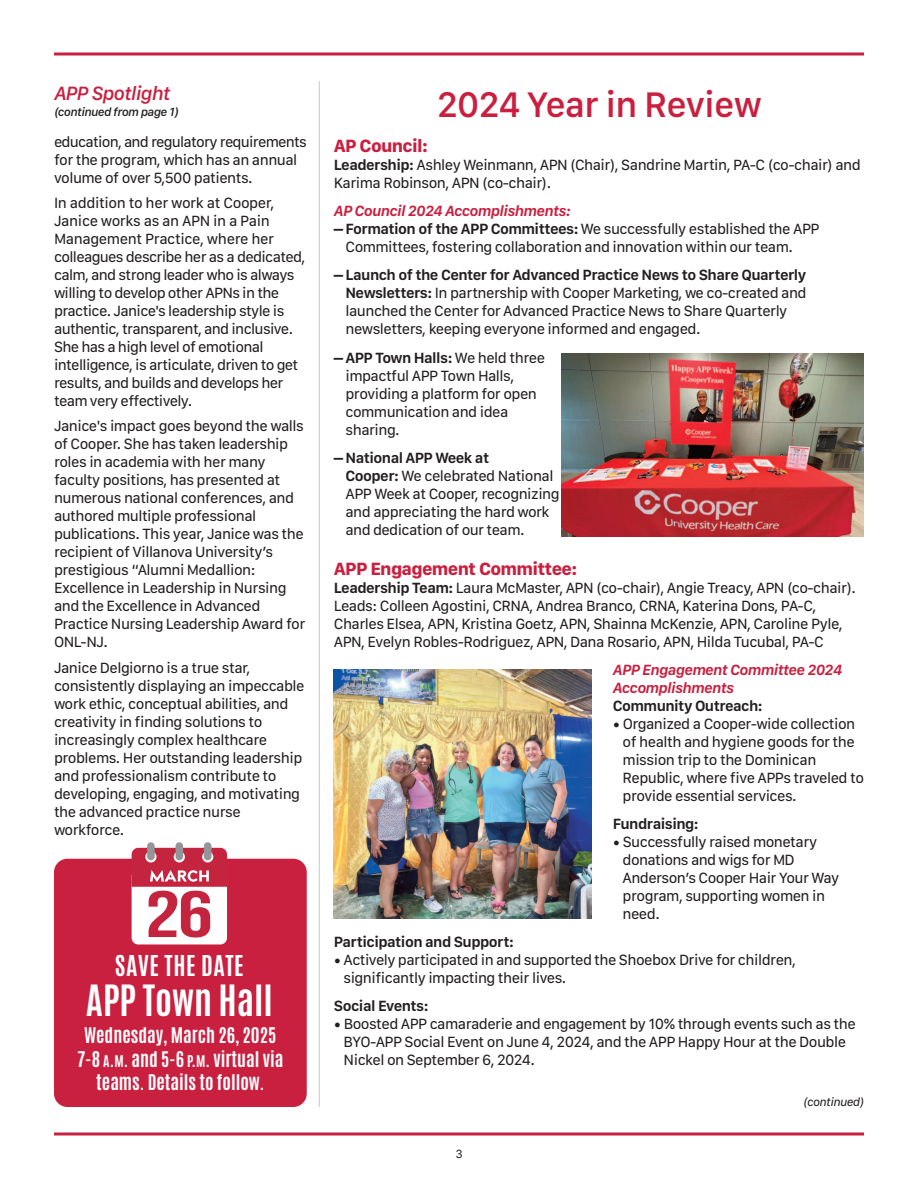
<style>
.page{position:relative;width:918px;height:1188px;background:#fff}
.page>*{position:absolute;margin:0;border:0;box-sizing:border-box;transform-origin:0 0}
.t1{font:500 36px "SF Compact Text";letter-spacing:-.03em;color:#c92040}
.t2{font:700 36px "Antonio";color:#fff}
.t3{font:700 24px "Antonio";letter-spacing:.025em;color:#fff}
.t4{font:italic 500 19.5px "SF Compact Text";letter-spacing:-.045em;color:#c92040}
.t5{font:700 18px/23.1px "Antonio";color:#fff;text-align:center}
.t6{font:700 18px "SF Compact Text";letter-spacing:-.04em;color:#c92040}
.t7{font:15px/18px "SF Compact Text";letter-spacing:-.04em;color:#231f20}
.t8{font:italic 600 15px/18px "SF Compact Text";letter-spacing:-.04em;color:#c92040}
.t9{font:600 15px "SF Compact Text";letter-spacing:-.04em;color:#231f20}
.t10{font:italic 500 12px "SF Compact Text";letter-spacing:-.045em;color:#231f20}
.t11{font:italic 12px "SF Compact Text";letter-spacing:-.035em;color:#231f20}
.t12{font:12px "SF Compact Display";color:#231f20}
.s1{font-size:13.5px}
.s2{font-weight:600}
</style>
<div class="page">
<svg style="left:54px;top:52px;width:810px;height:4px;background:#d6576f"></svg>
<svg style="left:54px;top:1132px;width:810px;height:4px;background:#d6576f"></svg>
<hr style="left:319px;top:81px;width:1px;height:1026px;background:#c7c8ca">
<div style="left:54px;top:859px;width:253px;height:248px;background:#c92040;border-radius:14px"></div>
<div style="left:204px;top:842px;width:8px;height:18px;background:#939598;border-radius:4px"></div>
<div style="left:176px;top:842px;width:7px;height:18px;background:#939598;border-radius:4px"></div>
<div style="left:147px;top:842px;width:8px;height:18px;background:#939598;border-radius:4px"></div>
<svg style="left:132px;top:848px;width:95px;height:96px"></svg>
<img style="left:561px;top:353px;width:303px;height:183px">
<img style="left:334px;top:670px;width:258px;height:248px">
<p class="t4" style="left:54px;top:86px;width:118px">APP Spotlight</p>
<p class="t10" style="left:54px;top:107px;width:126px">(continued from page 1)</p>
<p class="t7" style="left:54px;top:134px;width:255px">education, and regulatory requirements for the program, which has an annual volume of over 5,500 patients.</p>
<p class="t7" style="left:54px;top:195px;width:253px">In addition to her work at Cooper, Janice works as an APN in a Pain Management Practice, where her colleagues describe her as a dedicated, calm, and strong leader who is always willing to develop other APNs in the practice. Janice's leadership style is authentic, transparent, and inclusive.<br>She has a high level of emotional intelligence, is articulate, driven to get results, and builds and develops her team very effectively.</p>
<p class="t7" style="left:54px;top:418px;width:253px">Janice's impact goes beyond the walls of Cooper. She has taken leadership roles in academia with her many faculty positions, has presented at numerous national conferences, and authored multiple professional publications. This year, Janice was the recipient of Villanova University’s prestigious “Alumni Medallion:<br>Excellence in Leadership in Nursing and the Excellence in Advanced Practice Nursing Leadership Award for ONL-NJ.</p>
<p class="t7" style="left:54px;top:660px;width:252px">Janice Delgiorno is a true star, consistently displaying an impeccable work ethic, conceptual abilities, and creativity in finding solutions to increasingly complex healthcare problems. Her outstanding leadership and professionalism contribute to developing, engaging, and motivating the advanced practice nurse workforce.</p>
<p class="t3" style="left:115px;top:949px;width:130px">SAVE THE DATE</p>
<p class="t2" style="left:86px;top:975px;width:188px">APP Town Hall</p>
<p class="t5" style="left:84px;top:1024px;width:194px">Wednesday, March 26, 2025</p>
<p class="t5" style="left:77px;top:1047px;width:208px">7-8 <span class="s1">A</span>.<span class="s1">M</span>. and 5-6 <span class="s1">P</span>.<span class="s1">M</span>. virtual via teams. Details to follow.</p>
<p class="t1" style="left:437px;top:92px;width:327px">2024 Year in Review</p>
<p class="t6" style="left:334px;top:139px;width:96px">AP Council:</p>
<p class="t7" style="left:334px;top:157px;width:529px"><span class="s2">Leadership:</span> Ashley Weinmann, APN (Chair), Sandrine Martin, PA-C (co-chair) and<br>Karima Robinson, APN (co-chair).</p>
<p class="t8" style="left:334px;top:203px;width:238px">AP Council 2024 Accomplishments:</p>
<p class="t7" style="left:345px;top:221px;width:476px;text-indent:-12px"><span class="s2">– Formation of the APP Committees:</span> We successfully established the APP<br>Committees, fostering collaboration and innovation within our team.</p>
<p class="t7" style="left:345px;top:267px;width:463px;text-indent:-12px"><span class="s2">– Launch of the Center for Advanced Practice News to Share Quarterly Newsletters:</span> In partnership with Cooper Marketing, we co-created and launched the Center for Advanced Practice News to Share Quarterly newsletters, keeping everyone informed and engaged.</p>
<p class="t7" style="left:345px;top:350px;width:201px;text-indent:-12px"><span class="s2">– APP Town Halls:</span> We held three impactful APP Town Halls, providing a platform for open communication and idea sharing.</p>
<p class="t7" style="left:345px;top:450px;width:216px;text-indent:-12px"><span class="s2">– National APP Week at<br>Cooper:</span> We celebrated National<br>APP Week at Cooper, recognizing and appreciating the hard work and dedication of our team.</p>
<p class="t6" style="left:334px;top:562px;width:245px">APP Engagement Committee:</p>
<p class="t7" style="left:334px;top:580px;width:524px"><span class="s2">Leadership Team:</span> Laura McMaster, APN (co-chair), Angie Treacy, APN (co-chair).<br>Leads: Colleen Agostini, CRNA, Andrea Branco, CRNA, Katerina Dons, PA-C, Charles Elsea, APN, Kristina Goetz, APN, Shainna McKenzie, APN, Caroline Pyle, APN, Evelyn Robles-Rodriguez, APN, Dana Rosario, APN, Hilda Tucubal, PA-C</p>
<p class="t8" style="left:613px;top:662px;width:231px">APP Engagement Committee 2024<br>Accomplishments</p>
<p class="t9" style="left:613px;top:700px;width:151px">Community Outreach:</p>
<p class="t7" style="left:623px;top:716px;width:243px;text-indent:-10px">• Organized a Cooper-wide collection of health and hygiene goods for the mission trip to the Dominican Republic, where five APPs traveled to provide essential services.</p>
<p class="t9" style="left:613px;top:818px;width:87px">Fundraising:</p>
<p class="t7" style="left:623px;top:834px;width:218px;text-indent:-10px">• Successfully raised monetary donations and wigs for MD<br>Anderson’s Cooper Hair Your Way program, supporting women in need.</p>
<p class="t9" style="left:334px;top:936px;width:182px">Participation and Support:</p>
<p class="t7" style="left:343px;top:952px;width:454px;text-indent:-10px">• Actively participated in and supported the Shoebox Drive for children, significantly impacting their lives.</p>
<p class="t9" style="left:334px;top:1000px;width:96px">Social Events:</p>
<p class="t7" style="left:344px;top:1016px;width:514px;text-indent:-10px">• Boosted APP camaraderie and engagement by 10% through events such as the<br>BYO-APP Social Event on June 4, 2024, and the APP Happy Hour at the Double<br>Nickel on September 6, 2024.</p>
<p class="t12" style="left:456px;top:1146px;width:8px">3</p>
<p class="t11" style="left:803px;top:1098px;width:62px">(continued)</p>
</div>
